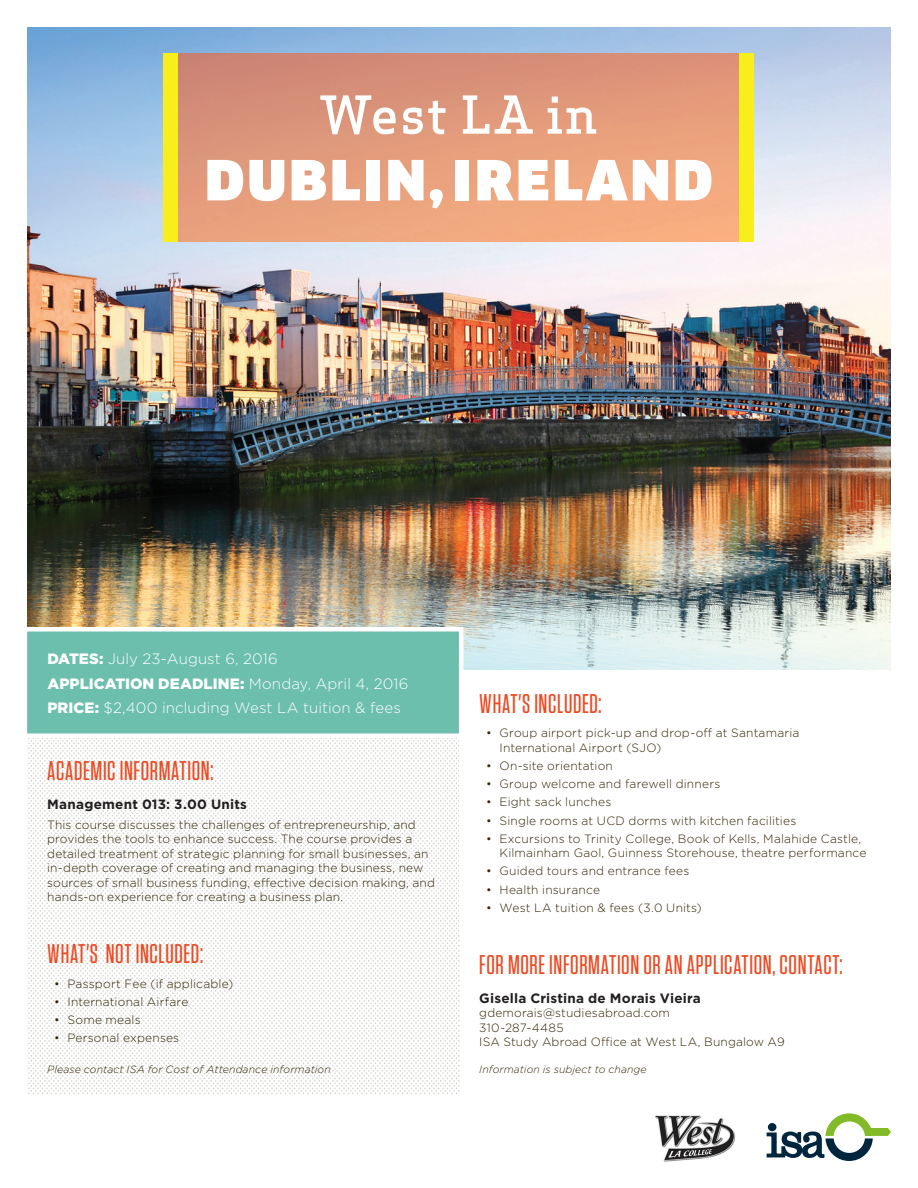
<style>
.page{position:relative;width:918px;height:1188px;background:#fff}
.page>*{position:absolute;margin:0;border:0;box-sizing:border-box;transform-origin:0 0}
.top{font:900 54px "Clan OT";letter-spacing:.06em;color:#fff}
.top-2{font:500 51px "Apex Serif";letter-spacing:.025em;color:#fff}
.prof_info{font:500 27px "Tungsten Narrow";letter-spacing:.025em;color:#ea4b24}
.top-3{font:300 15px "Gotham";letter-spacing:.005em;color:#fff}
.top-4{font:900 15px "Gotham";letter-spacing:.005em;color:#fff}
.prof_name{font:700 13.5px "Gotham";letter-spacing:.015em;color:#231f20}
.t1{font:300 12px/14.4px "Gotham";letter-spacing:.015em;color:#332507}
.t2{font:italic 300 10.5px "Gotham";letter-spacing:.01em;color:#332507}
.s1{font-weight:900}
.s2{font-weight:300}
</style>
<div class="page">
<img style="left:27px;top:27px;width:864px;height:643px">
<svg style="left:27px;top:740px;width:432px;height:354px"></svg>
<svg style="left:767px;top:1113px;width:124px;height:48px"></svg>
<img style="left:655px;top:1115px;width:81px;height:46px">
<svg style="left:27px;top:625px;width:439px;height:114px;background:#7bc5b3"></svg>
<div style="left:171px;top:54px;width:576px;height:188px;background:linear-gradient(to bottom,#d38c77,#f4ac80)"></div>
<div style="left:164px;top:54px;width:14px;height:188px;background:#f8ee1b"></div>
<div style="left:740px;top:54px;width:14px;height:188px;background:#f8ee1b"></div>
<p class="top-2" style="left:320px;top:83px;width:279px">West LA in</p>
<p class="top" style="left:205px;top:150px;width:509px">DUBLIN, IRELAND</p>
<p class="top-3" style="left:47px;top:649px;width:232px"><span class="s1">DATES:</span> July 23-August 6, 2016</p>
<p class="top-4" style="left:47px;top:673px;width:362px">APPLICATION DEADLINE: <span class="s2">Monday, April 4, 2016</span></p>
<p class="top-3" style="left:47px;top:698px;width:355px"><span class="s1">PRICE:</span> $2,400 including West LA tuition &amp; fees</p>
<p class="prof_info" style="left:47px;top:757px;width:168px">ACADEMIC INFORMATION:</p>
<p class="prof_name" style="left:47px;top:795px;width:201px">Management 013: 3.00 Units</p>
<p class="t1" style="left:47px;top:817px;width:389px">This course discusses the challenges of entrepreneurship, and provides the tools to enhance success. The course provides a detailed treatment of strategic planning for small businesses, an in-depth coverage of creating and managing the business, new sources of small business funding, effective decision making, and hands-on experience for creating a business plan.</p>
<p class="prof_info" style="left:47px;top:940px;width:157px">WHAT'S NOT INCLUDED:</p>
<p class="t1" style="left:54px;top:976px;width:181px">• Passport Fee (if applicable)</p>
<p class="t1" style="left:54px;top:994px;width:136px">• International Airfare</p>
<p class="t1" style="left:54px;top:1013px;width:88px">• Some meals</p>
<p class="t1" style="left:54px;top:1031px;width:127px">• Personal expenses</p>
<p class="t2" style="left:47px;top:1063px;width:285px">Please contact ISA for Cost of Attendance information</p>
<p class="prof_info" style="left:479px;top:690px;width:124px">WHAT'S INCLUDED:</p>
<p class="t1" style="left:500px;top:726px;width:301px;text-indent:-14px">• Group airport pick-up and drop-off at Santamaria<br>International Airport (SJO)</p>
<p class="t1" style="left:486px;top:758px;width:128px">• On-site orientation</p>
<p class="t1" style="left:486px;top:776px;width:236px">• Group welcome and farewell dinners</p>
<p class="t1" style="left:486px;top:795px;width:127px">• Eight sack lunches</p>
<p class="t1" style="left:486px;top:813px;width:312px">• Single rooms at UCD dorms with kitchen facilities</p>
<p class="t1" style="left:500px;top:831px;width:369px;text-indent:-14px">• Excursions to Trinity College, Book of Kells, Malahide Castle,<br>Kilmainham Gaol, Guinness Storehouse, theatre performance</p>
<p class="t1" style="left:486px;top:864px;width:205px">• Guided tours and entrance fees</p>
<p class="t1" style="left:486px;top:882px;width:116px">• Health insurance</p>
<p class="t1" style="left:486px;top:900px;width:217px">• West LA tuition &amp; fees (3.0 Units)</p>
<p class="prof_info" style="left:479px;top:951px;width:365px">FOR MORE INFORMATION OR AN APPLICATION, CONTACT:</p>
<p class="prof_name" style="left:479px;top:989px;width:223px">Gisella Cristina de Morais Vieira</p>
<p class="t1" style="left:479px;top:1006px;width:192px">gdemorais@studiesabroad.com</p>
<p class="t1" style="left:479px;top:1020px;width:86px">310-287-4485</p>
<p class="t1" style="left:479px;top:1034px;width:307px">ISA Study Abroad Office at West LA, Bungalow A9</p>
<p class="t2" style="left:479px;top:1063px;width:169px">Information is subject to change</p>
</div>
